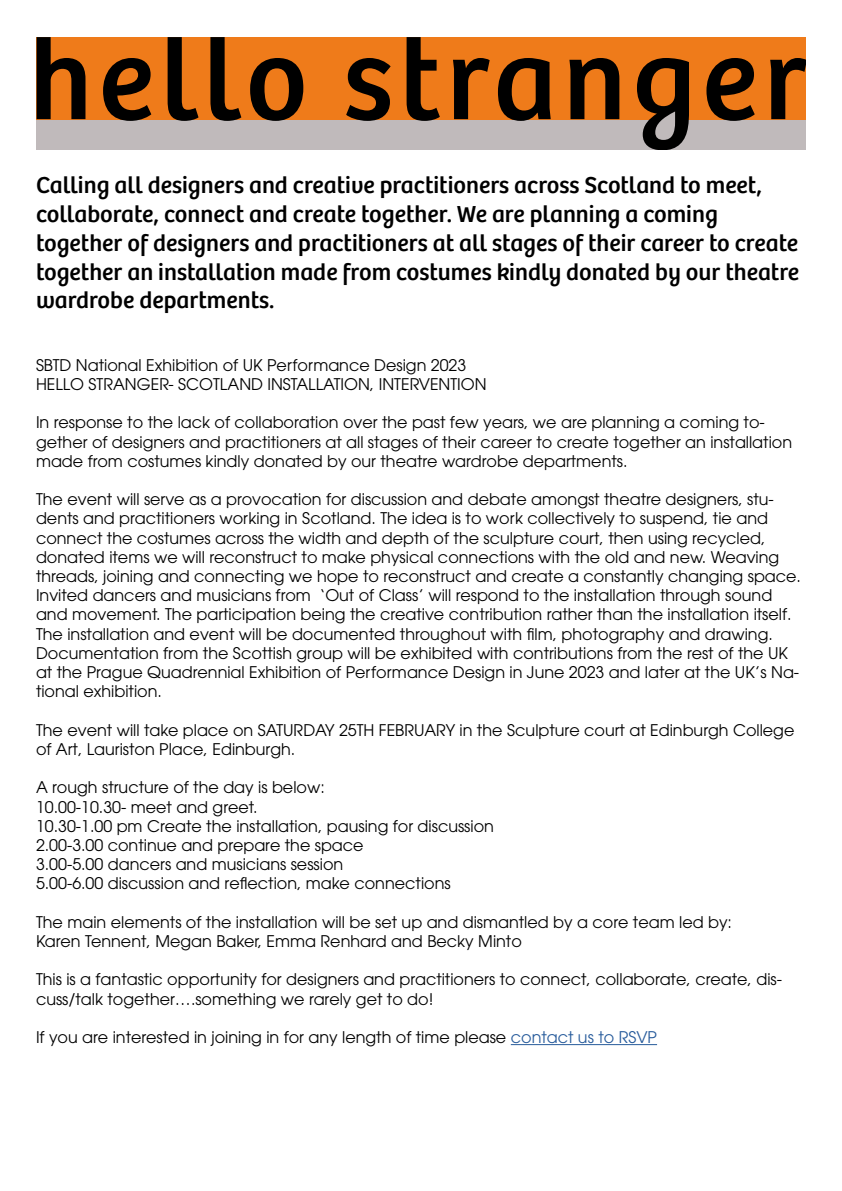
<style>
.page{position:relative;width:842px;height:1191px;background:#fff}
.page>*{position:absolute;margin:0;border:0;box-sizing:border-box;transform-origin:0 0}
.t1{font:118px "Bree";letter-spacing:.05em;color:#000}
.t2{font:24px/28.8px "Bree";color:#000}
.t3{font:16px/19.2px "ITC Avant Garde Pro";color:#000}
.s1{color:#275b9b}
</style>
<div class="page">
<div style="left:37px;top:37px;width:769px;height:113px;background:#c0babb"></div>
<div style="left:37px;top:37px;width:769px;height:82px;background:#ef7b1a"></div>
<svg style="left:647px;top:107px;width:34px;height:13px"></svg>
<hr style="left:511px;top:1044px;width:146px;height:1px;background:#275b9b">
<h1 class="t1" style="left:29px;top:-10px;width:780px">hello stranger</h1>
<p class="t2" style="left:36px;top:169px;width:765px">Calling all designers and creative practitioners across Scotland to meet, collaborate, connect and create together. We are planning a coming together of designers and practitioners at all stages of their career to create together an installation made from costumes kindly donated by our theatre wardrobe departments.</p>
<p class="t3" style="left:36px;top:355px;width:452px">SBTD National Exhibition of UK Performance Design 2023<br>HELLO STRANGER- SCOTLAND INSTALLATION, INTERVENTION</p>
<p class="t3" style="left:36px;top:413px;width:758px">In response to the lack of collaboration over the past few years, we are planning a coming to&shy;gether of designers and practitioners at all stages of their career to create together an installation made from costumes kindly donated by our theatre wardrobe departments.</p>
<p class="t3" style="left:36px;top:489px;width:766px">The event will serve as a provocation for discussion and debate amongst theatre designers, stu&shy;dents and practitioners working in Scotland. The idea is to work collectively to suspend, tie and connect the costumes across the width and depth of the sculpture court, then using recycled, donated items we will reconstruct to make physical connections with the old and new. Weaving threads, joining and connecting we hope to reconstruct and create a constantly changing space.<br>Invited dancers and musicians from ‘Out of Class’ will respond to the installation through sound and movement. The participation being the creative contribution rather than the installation itself.<br>The installation and event will be documented throughout with film, photography and drawing.<br>Documentation from the Scottish group will be exhibited with contributions from the rest of the UK at the Prague Quadrennial Exhibition of Performance Design in June 2023 and later at the UK’s Na&shy;tional exhibition.</p>
<p class="t3" style="left:36px;top:720px;width:760px">The event will take place on SATURDAY 25TH FEBRUARY in the Sculpture court at Edinburgh College of Art, Lauriston Place, Edinburgh.</p>
<p class="t3" style="left:36px;top:777px;width:459px">A rough structure of the day is below:<br>10.00-10.30- meet and greet.<br>10.30-1.00 pm Create the installation, pausing for discussion 2.00-3.00 continue and prepare the space<br>3.00-5.00 dancers and musicians session<br>5.00-6.00 discussion and reflection, make connections</p>
<p class="t3" style="left:36px;top:912px;width:697px">The main elements of the installation will be set up and dismantled by a core team led by:<br>Karen Tennent, Megan Baker, Emma Renhard and Becky Minto</p>
<p class="t3" style="left:36px;top:969px;width:748px">This is a fantastic opportunity for designers and practitioners to connect, collaborate, create, dis&shy;cuss/talk together….something we rarely get to do!</p>
<p class="t3" style="left:36px;top:1027px;width:623px">If you are interested in joining in for any length of time please <span class="s1">contact us to RSVP</span></p>
</div>
